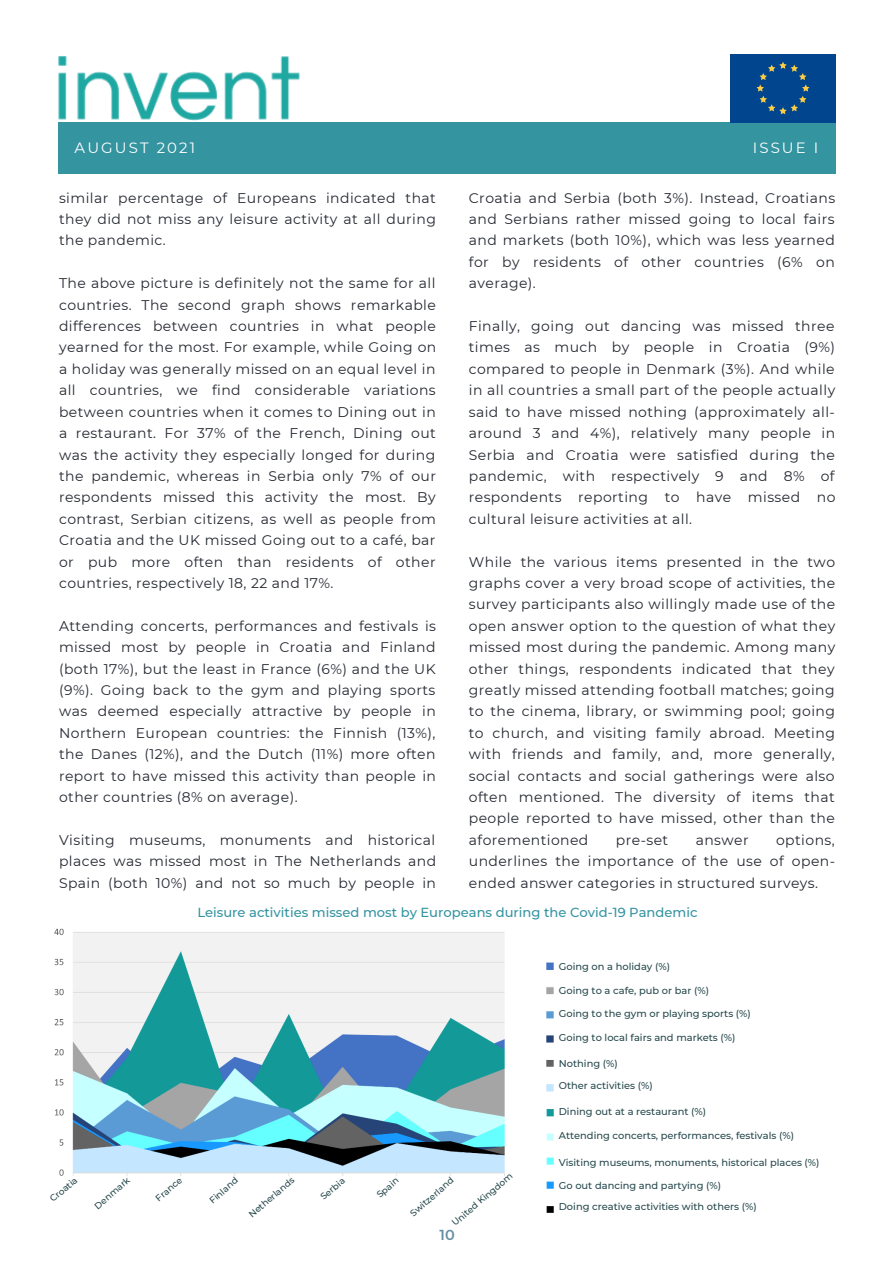
<style>
.page{position:relative;width:894px;height:1264px;background:#fff}
.page>*{position:absolute;margin:0;border:0;box-sizing:border-box;transform-origin:0 0}
.t1{font:14.85px "Montserrat";letter-spacing:.14em;color:#fff}
.t2{font:600 14.4px "Montserrat";color:#658fa4}
.t3{font:13.95px/21.5px "Montserrat";letter-spacing:.03em;color:#242830;text-align:justify}
.t4{font:500 13.05px "Montserrat";color:#3494a0}
.t5{font:500 9.9px/21.3px "Montserrat";color:#27494d}
.t6{font:500 9px "Montserrat";color:#27494d}
</style>
<div class="page">
<div style="left:58px;top:122px;width:777px;height:51px;background:#3494a0"></div>
<img style="left:58px;top:56px;width:242px;height:65px">
<div style="left:729px;top:54px;width:106px;height:68px;background:#00458d"></div>
<svg style="left:756px;top:62px;width:53px;height:52px"></svg>
<img style="left:54px;top:928px;width:451px;height:248px">
<img style="left:546px;top:962px;width:8px;height:129px">
<img style="left:546px;top:1109px;width:8px;height:104px">
<p class="t1" style="left:75px;top:139px;width:122px">AUGUST 2021</p>
<p class="t1" style="left:752px;top:139px;width:67px">ISSUE I</p>
<p class="t3" style="left:468px;top:187px;width:368px">Croatia and Serbia (both 3%). Instead, Croatians and Serbians rather missed going to local fairs and markets (both 10%), which was less yearned for by residents of other countries (6% on average).</p>
<p class="t3" style="left:468px;top:315px;width:368px">Finally, going out dancing was missed three times as much by people in Croatia (9%) compared to people in Denmark (3%). And while in all countries a small part of the people actually said to have missed nothing (approximately all&shy;around 3 and 4%), relatively many people in Serbia and Croatia were satisfied during the pandemic, with respectively 9 and 8% of respondents reporting to have missed no cultural leisure activities at all.</p>
<p class="t3" style="left:468px;top:551px;width:368px">While the various items presented in the two graphs cover a very broad scope of activities, the survey participants also willingly made use of the open answer option to the question of what they missed most during the pandemic. Among many other things, respondents indicated that they greatly missed attending football matches; going to the cinema, library, or swimming pool; going to church, and visiting family abroad. Meeting with friends and family, and, more generally, social contacts and social gatherings were also often mentioned. The diversity of items that people reported to have missed, other than the aforementioned</p>
<p class="t3" style="left:59px;top:187px;width:378px">similar percentage of Europeans indicated that they did not miss any leisure activity at all during the pandemic.</p>
<p class="t3" style="left:59px;top:272px;width:378px">The above picture is definitely not the same for all countries. The second graph shows remarkable differences between countries in what people yearned for the most. For example, while Going on a holiday was generally missed on an equal level in all countries, we find considerable variations between countries when it comes to Dining out in a restaurant. For 37% of the French, Dining out was the activity they especially longed for during the pandemic, whereas in Serbia only 7% of our respondents missed this activity the most. By contrast, Serbian citizens, as well as people from Croatia and the UK missed Going out to a café, bar or pub more often than residents of other countries, respectively 18, 22 and 17%.</p>
<p class="t3" style="left:59px;top:615px;width:378px">Attending concerts, performances and festivals is missed most by people in Croatia and Finland (both 17%), but the least in France (6%) and the UK (9%). Going back to the gym and playing sports was deemed especially attractive by people in Northern European countries: the Finnish (13%), the Danes (12%), and the Dutch (11%) more often report to have missed this activity than people in other countries (8% on average).</p>
<p class="t3" style="left:59px;top:829px;width:378px">Visiting museums, monuments and historical places was missed most in The Netherlands and Spain (both 10%) and not so much by people in</p>
<p class="t3" style="left:468px;top:829px;width:367px;text-indent:307px">options, underlines the importance of the use of open&shy;ended answer categories in structured surveys.</p>
<p class="t4" style="left:197px;top:904px;width:501px">Leisure activities missed most by Europeans during the Covid-19 Pandemic</p>
<p class="t3" style="left:615px;top:829px;width:54px">pre-set</p>
<p class="t3" style="left:695px;top:829px;width:54px">answer</p>
<p class="t6" style="left:449px;top:1219px;width:78px;rotate:-41deg">United Kingdom</p>
<p class="t6" style="left:48px;top:1195px;width:34px;rotate:-41deg">Croatia</p>
<p class="t6" style="left:92px;top:1203px;width:45px;rotate:-41deg">Denmark</p>
<p class="t6" style="left:153px;top:1195px;width:33px;rotate:-41deg">France</p>
<p class="t6" style="left:207px;top:1197px;width:36px;rotate:-41deg">Finland</p>
<p class="t6" style="left:246px;top:1211px;width:58px;rotate:-41deg">Netherlands</p>
<p class="t6" style="left:318px;top:1193px;width:30px;rotate:-41deg">Serbia</p>
<p class="t6" style="left:374px;top:1191px;width:27px;rotate:-41deg">Spain</p>
<p class="t6" style="left:407px;top:1210px;width:56px;rotate:-41deg">Switzerland</p>
<p class="t2" style="left:439px;top:1226px;width:17px">10</p>
<p class="t5" style="left:558px;top:956px;width:113px">Going on a holiday (%)</p>
<p class="t5" style="left:558px;top:979px;width:152px">Going to a cafe, pub or bar (%)</p>
<p class="t5" style="left:558px;top:1003px;width:193px">Going to the gym or playing sports (%)</p>
<p class="t5" style="left:558px;top:1026px;width:178px">Going to local fairs and markets (%)</p>
<p class="t5" style="left:558px;top:1053px;width:60px">Nothing (%)</p>
<p class="t5" style="left:558px;top:1075px;width:95px">Other activities (%)</p>
<p class="t5" style="left:558px;top:1100px;width:149px">Dining out at a restaurant (%)</p>
<p class="t5" style="left:558px;top:1125px;width:236px">Attending concerts, performances, festivals (%)</p>
<p class="t5" style="left:558px;top:1151px;width:262px">Visiting museums, monuments, historical places (%)</p>
<p class="t5" style="left:558px;top:1174px;width:199px">Go out dancing and partying (%)<br>Doing creative activities with others (%)</p>
</div>
